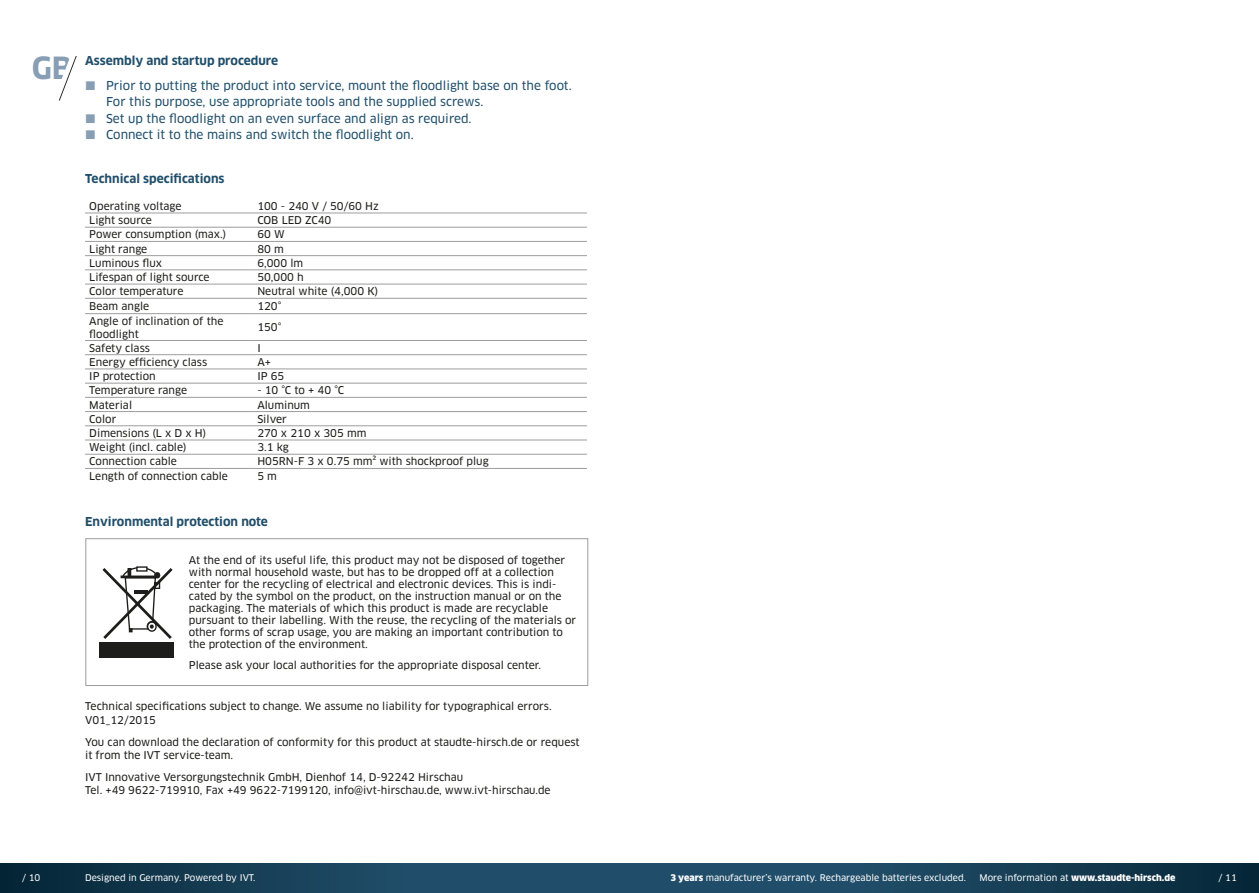
<style>
.page{position:relative;width:1259px;height:893px;background:#fff}
.page>*{position:absolute;margin:0;border:0;box-sizing:border-box;transform-origin:0 0}
.t1{font:700 29.85px "Clan OT";color:#879eb4}
.t2{font:12px/16.5px "Clan OT News";color:#204e6a}
.t3{font:700 12px "Clan OT";color:#204e6a}
.t4{font:10.5px/12px "Clan OT News";color:#1d1d1b}
.t5{font:9px "Clan OT News";color:#fff}
.t6{font:900 9px "Clan OT";color:#fff}
.s1{font-family:"Clan OT";font-weight:900}
.s2{font-family:"Clan OT News";font-weight:400}
</style>
<div class="page">
<svg style="left:0;top:863px;width:1259px;height:30px;background:#174159"></svg>
<svg style="left:59px;top:56px;width:18px;height:45px"></svg>
<hr style="left:85px;top:213px;width:168px;height:1px;background:#9d9d9d">
<hr style="left:253px;top:213px;width:334px;height:1px;background:#9d9d9d">
<hr style="left:85px;top:227px;width:168px;height:1px;background:#9d9d9d">
<hr style="left:253px;top:227px;width:334px;height:1px;background:#9d9d9d">
<hr style="left:85px;top:241px;width:168px;height:1px;background:#9d9d9d">
<hr style="left:253px;top:241px;width:334px;height:1px;background:#9d9d9d">
<hr style="left:85px;top:255px;width:168px;height:1px;background:#9d9d9d">
<hr style="left:253px;top:255px;width:334px;height:1px;background:#9d9d9d">
<hr style="left:85px;top:269px;width:168px;height:1px;background:#9d9d9d">
<hr style="left:253px;top:269px;width:334px;height:1px;background:#9d9d9d">
<hr style="left:85px;top:284px;width:168px;height:1px;background:#9d9d9d">
<hr style="left:253px;top:284px;width:334px;height:1px;background:#9d9d9d">
<hr style="left:85px;top:298px;width:168px;height:1px;background:#9d9d9d">
<hr style="left:253px;top:298px;width:334px;height:1px;background:#9d9d9d">
<hr style="left:85px;top:313px;width:168px;height:1px;background:#9d9d9d">
<hr style="left:253px;top:313px;width:334px;height:1px;background:#9d9d9d">
<hr style="left:85px;top:340px;width:168px;height:1px;background:#9d9d9d">
<hr style="left:253px;top:340px;width:334px;height:1px;background:#9d9d9d">
<hr style="left:85px;top:354px;width:168px;height:1px;background:#9d9d9d">
<hr style="left:253px;top:354px;width:334px;height:1px;background:#9d9d9d">
<hr style="left:85px;top:368px;width:168px;height:1px;background:#9d9d9d">
<hr style="left:253px;top:368px;width:334px;height:1px;background:#9d9d9d">
<hr style="left:85px;top:383px;width:168px;height:1px;background:#9d9d9d">
<hr style="left:253px;top:383px;width:334px;height:1px;background:#9d9d9d">
<hr style="left:85px;top:397px;width:168px;height:1px;background:#9d9d9d">
<hr style="left:253px;top:397px;width:334px;height:1px;background:#9d9d9d">
<hr style="left:85px;top:411px;width:168px;height:1px;background:#9d9d9d">
<hr style="left:253px;top:411px;width:334px;height:1px;background:#9d9d9d">
<hr style="left:85px;top:425px;width:168px;height:1px;background:#9d9d9d">
<hr style="left:253px;top:425px;width:334px;height:1px;background:#9d9d9d">
<hr style="left:85px;top:440px;width:168px;height:1px;background:#9d9d9d">
<hr style="left:253px;top:440px;width:334px;height:1px;background:#9d9d9d">
<hr style="left:85px;top:454px;width:168px;height:1px;background:#9d9d9d">
<hr style="left:253px;top:454px;width:334px;height:1px;background:#9d9d9d">
<hr style="left:85px;top:468px;width:168px;height:1px;background:#9d9d9d">
<hr style="left:253px;top:468px;width:334px;height:1px;background:#9d9d9d">
<div style="left:85px;top:538px;width:503px;height:148px;border:1px solid #9d9d9d"></div>
<svg style="left:102px;top:566px;width:71px;height:73px"></svg>
<hr style="left:134px;top:590px;width:14px;height:3px;background:#1d1d1b">
<div style="left:99px;top:643px;width:75px;height:15px;background:#1d1d1b"></div>
<h1 class="t1" style="left:32px;top:51px;width:42px">GB</h1>
<p class="t3" style="left:85px;top:53px;width:195px">Assembly and startup procedure</p>
<p class="t2" style="left:106px;top:77px;width:467px">Prior to putting the product into service, mount the floodlight base on the foot.<br>For this purpose, use appropriate tools and the supplied screws.<br>Set up the floodlight on an even surface and align as required.<br>Connect it to the mains and switch the floodlight on.</p>
<p class="t3" style="left:85px;top:171px;width:141px">Technical specifications</p>
<p class="t4" style="left:89px;top:200px;width:94px">Operating voltage</p>
<p class="t4" style="left:257px;top:200px;width:123px">100 - 240 V / 50/60 Hz</p>
<p class="t4" style="left:89px;top:214px;width:64px">Light source</p>
<p class="t4" style="left:257px;top:214px;width:76px">COB LED ZC40</p>
<p class="t4" style="left:89px;top:229px;width:138px">Power consumption (max.)</p>
<p class="t4" style="left:257px;top:229px;width:29px">60 W</p>
<p class="t4" style="left:89px;top:243px;width:60px">Light range</p>
<p class="t4" style="left:257px;top:243px;width:28px">80 m</p>
<p class="t4" style="left:89px;top:257px;width:74px">Luminous flux</p>
<p class="t4" style="left:257px;top:257px;width:47px">6,000 lm</p>
<p class="t4" style="left:89px;top:271px;width:122px">Lifespan of light source</p>
<p class="t4" style="left:257px;top:271px;width:48px">50,000 h</p>
<p class="t4" style="left:89px;top:285px;width:96px">Color temperature</p>
<p class="t4" style="left:257px;top:285px;width:122px">Neutral white (4,000 K)</p>
<p class="t4" style="left:89px;top:300px;width:61px">Beam angle</p>
<p class="t4" style="left:257px;top:300px;width:26px">120°</p>
<p class="t4" style="left:89px;top:315px;width:136px;line-height:12.6px">Angle of inclination of the floodlight</p>
<p class="t4" style="left:257px;top:321px;width:26px">150°</p>
<p class="t4" style="left:89px;top:342px;width:62px">Safety class</p>
<p class="t4" style="left:257px;top:342px;width:5px">I</p>
<p class="t4" style="left:89px;top:356px;width:119px">Energy efficiency class</p>
<p class="t4" style="left:257px;top:356px;width:15px">A+</p>
<p class="t4" style="left:89px;top:370px;width:68px">IP protection</p>
<p class="t4" style="left:257px;top:370px;width:29px">IP 65</p>
<p class="t4" style="left:89px;top:385px;width:99px">Temperature range</p>
<p class="t4" style="left:257px;top:385px;width:88px">- 10 °C to + 40 °C</p>
<p class="t4" style="left:89px;top:399px;width:44px">Material</p>
<p class="t4" style="left:257px;top:399px;width:54px">Aluminum</p>
<p class="t4" style="left:89px;top:413px;width:29px">Color</p>
<p class="t4" style="left:257px;top:413px;width:31px">Silver</p>
<p class="t4" style="left:89px;top:427px;width:118px">Dimensions (L x D x H)</p>
<p class="t4" style="left:257px;top:427px;width:111px">270 x 210 x 305 mm</p>
<p class="t4" style="left:89px;top:441px;width:99px">Weight (incl. cable)</p>
<p class="t4" style="left:257px;top:441px;width:33px">3.1 kg</p>
<p class="t4" style="left:89px;top:456px;width:89px">Connection cable</p>
<p class="t4" style="left:257px;top:456px;width:233px">H05RN-F 3 x 0.75 mm² with shockproof plug</p>
<p class="t4" style="left:89px;top:470px;width:140px">Length of connection cable</p>
<p class="t4" style="left:257px;top:470px;width:21px">5 m</p>
<p class="t3" style="left:85px;top:515px;width:184px">Environmental protection note</p>
<p class="t4" style="left:189px;top:554px;width:389px">At the end of its useful life, this product may not be disposed of together with normal household waste, but has to be dropped off at a collection center for the recycling of electrical and electronic devices. This is indi&shy;cated by the symbol on the product, on the instruction manual or on the packaging. The materials of which this product is made are recyclable pursuant to their labelling. With the reuse, the recycling of the materials or other forms of scrap usage, you are making an important contribution to the protection of the environment.</p>
<p class="t4" style="left:189px;top:659px;width:354px">Please ask your local authorities for the appropriate disposal center.</p>
<p class="t4" style="left:85px;top:700px;width:468px;line-height:13.5px">Technical specifications subject to change. We assume no liability for typographical errors.<br>V01_12/2015</p>
<p class="t4" style="left:85px;top:735px;width:496px;line-height:13.5px">You can download the declaration of conformity for this product at staudte-hirsch.de or request it from the IVT service-team.</p>
<p class="t4" style="left:85px;top:770px;width:467px;line-height:13.5px">IVT Innovative Versorgungstechnik GmbH, Dienhof 14, D-92242 Hirschau<br>Tel. +49 9622-719910, Fax +49 9622-7199120, info@ivt-hirschau.de, www.ivt-hirschau.de</p>
<p class="t5" style="left:22px;top:872px;width:20px">/ 10</p>
<p class="t5" style="left:85px;top:872px;width:172px">Designed in Germany. Powered by IVT.</p>
<p class="t5" style="left:670px;top:872px;width:297px"><span class="s1">3 years</span> manufacturer’s warranty. Rechargeable batteries excluded.</p>
<p class="t6" style="left:979px;top:872px;width:198px"><span class="s2">More information at</span> www.staudte-hirsch.de</p>
<p class="t5" style="left:1218px;top:872px;width:20px">/ 11</p>
</div>
